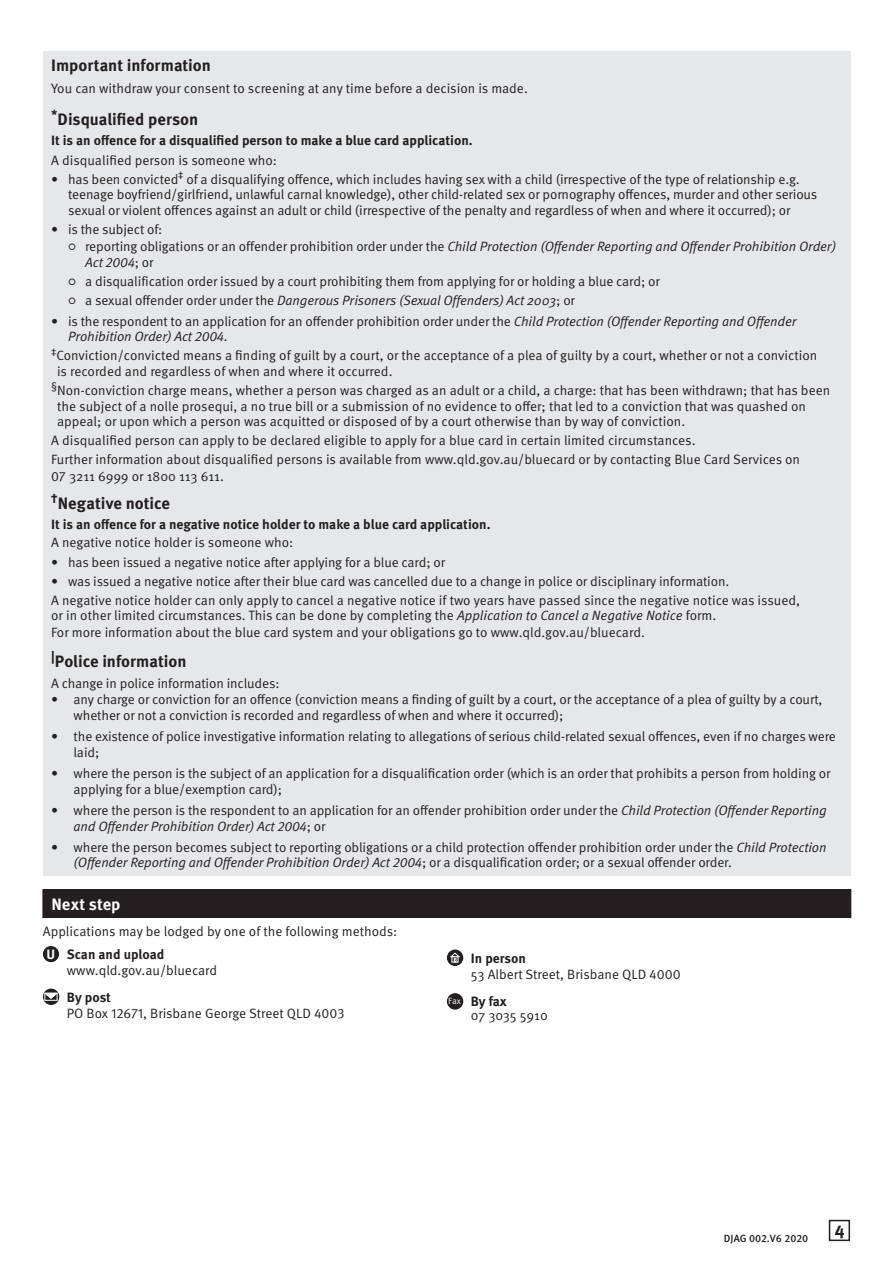
<style>
.page{position:relative;width:893px;height:1263px;background:#fff}
.page>*{position:absolute;margin:0;border:0;box-sizing:border-box;transform-origin:0 0}
.t1{font:700 18px "Meta OT";color:#231f20}
.PSBA_Section_Header{font:700 16.5px "Meta OT";letter-spacing:-.005em;color:#231f20}
.PSBA_Section_Header-2{font:700 16.5px "Meta OT";letter-spacing:.005em;color:#fff}
.PSBA_Bullets_Level_1{font:13.5px/15.8px "Meta OT";letter-spacing:-.01em;color:#231f20}
.PSBA_Bullets_Level_2{font:italic 13.5px/15.8px "Meta OT";letter-spacing:-.01em;color:#231f20}
.PSBA_Bullets_Level_1-2{font:italic 13.5px/15.8px "Meta OT";letter-spacing:-.01em;color:#231f20}
.t2{font:700 13.5px "Meta OT";color:#231f20}
.PSBA_Bullets_Level_2-2{font:13.5px "Meta OT";letter-spacing:-.01em;color:#231f20}
.PSBA_Body{font:13.5px "Meta OT";color:#231f20}
.t3{font:700 13.5px "Meta OT";color:#fff}
.t4{font:500 10.5px "Meta OT";color:#231f20}
.t5{font:9px "Meta OT";color:#fff}
.s1{font-style:normal}
.s2{font-style:italic}
.s3{font-weight:700}
</style>
<div class="page">
<div style="left:829px;top:1220px;width:21px;height:21px;border:2px solid #231f20"></div>
<div style="left:43px;top:51px;width:807px;height:825px;background:#e6e7e9"></div>
<div style="left:43px;top:890px;width:808px;height:28px;background:#231f20"></div>
<hr style="left:43px;top:889px;width:404px;height:1px;background:#231f20">
<hr style="left:447px;top:889px;width:404px;height:1px;background:#231f20">
<div style="left:43px;top:946px;width:16px;height:16px;background:#231f20;border-radius:50%"></div>
<svg style="left:43px;top:988px;width:16px;height:17px"></svg>
<div style="left:44px;top:993px;width:13px;height:8px;border:1px solid #fff"></div>
<svg style="left:44px;top:992px;width:14px;height:7px"></svg>
<svg style="left:447px;top:949px;width:16px;height:17px"></svg>
<svg style="left:450px;top:952px;width:11px;height:10px"></svg>
<div style="left:447px;top:993px;width:16px;height:16px;background:#231f20;border-radius:50%"></div>
<p class="PSBA_Section_Header" style="left:51px;top:55px;width:161px">Important information</p>
<p class="PSBA_Body" style="left:51px;top:80px;width:478px">You can withdraw your consent to screening at any time before a decision is made.</p>
<p class="PSBA_Section_Header" style="left:51px;top:108px;width:149px"><sup>*</sup>Disqualified person</p>
<p class="t2" style="left:51px;top:131px;width:423px">It is an offence for a disqualified person to make a blue card application.</p>
<p class="PSBA_Bullets_Level_1" style="left:51px;top:152px;width:227px">A disqualified person is someone who:</p>
<p class="PSBA_Bullets_Level_1" style="left:68px;top:171px;width:751px;text-indent:-17px">• has been convicted<sup>‡</sup> of a disqualifying offence, which includes having sex with a child (irrespective of the type of relationship e.g. teenage boyfriend/girlfriend, unlawful carnal knowledge), other child-related sex or pornography offences, murder and other serious sexual or violent offences against an adult or child (irrespective of the penalty and regardless of when and where it occurred); or</p>
<p class="PSBA_Bullets_Level_1" style="left:51px;top:222px;width:113px">• is the subject of:</p>
<p class="PSBA_Bullets_Level_2" style="left:85px;top:239px;width:753px"><span class="s1">reporting obligations or an offender prohibition order under the</span> Child Protection (Offender Reporting and Offender Prohibition Order)<br>Act 2004<span class="s1">; or</span></p>
<p class="PSBA_Bullets_Level_2-2" style="left:85px;top:273px;width:576px">a disqualification order issued by a court prohibiting them from applying for or holding a blue card; or</p>
<p class="PSBA_Bullets_Level_2" style="left:85px;top:293px;width:491px"><span class="s1">a sexual offender order under the</span> Dangerous Prisoners (Sexual Offenders) Act 2003<span class="s1">; or</span></p>
<p class="PSBA_Bullets_Level_1-2" style="left:68px;top:313px;width:730px;text-indent:-17px"><span class="s1">• is the respondent to an application for an offender prohibition order under the</span> Child Protection (Offender Reporting and Offender<br>Prohibition Order) Act 2004.</p>
<p class="PSBA_Bullets_Level_1" style="left:57px;top:348px;width:762px;text-indent:-6px"><sup>‡</sup>Conviction/convicted means a finding of guilt by a court, or the acceptance of a plea of guilty by a court, whether or not a conviction is recorded and regardless of when and where it occurred.</p>
<p class="PSBA_Bullets_Level_1" style="left:57px;top:383px;width:775px;text-indent:-6px"><sup>§</sup>Non-conviction charge means, whether a person was charged as an adult or a child, a charge: that has been withdrawn; that has been the subject of a nolle prosequi, a no true bill or a submission of no evidence to offer; that led to a conviction that was quashed on appeal; or upon which a person was acquitted or disposed of by a court otherwise than by way of conviction.</p>
<p class="PSBA_Bullets_Level_1" style="left:51px;top:433px;width:646px">A disqualified person can apply to be declared eligible to apply for a blue card in certain limited circumstances.</p>
<p class="PSBA_Bullets_Level_1" style="left:51px;top:452px;width:750px;line-height:16.2px">Further information about disqualified persons is available from www.qld.gov.au/bluecard or by contacting Blue Card Services on<br>07 3211 6999 or 1800 113 611.</p>
<p class="PSBA_Section_Header" style="left:51px;top:493px;width:120px"><sup>†</sup>Negative notice</p>
<p class="t2" style="left:51px;top:516px;width:441px">It is an offence for a negative notice holder to make a blue card application.</p>
<p class="PSBA_Bullets_Level_1" style="left:51px;top:534px;width:244px">A negative notice holder is someone who:</p>
<p class="PSBA_Bullets_Level_1" style="left:51px;top:554px;width:396px">• has been issued a negative notice after applying for a blue card; or</p>
<p class="PSBA_Bullets_Level_1" style="left:51px;top:573px;width:680px">• was issued a negative notice after their blue card was cancelled due to a change in police or disciplinary information.</p>
<p class="PSBA_Bullets_Level_1" style="left:51px;top:592px;width:750px">A negative notice holder can only apply to cancel a negative notice if two years have passed since the negative notice was issued, or in other limited circumstances. This can be done by completing the <span class="s2">Application to Cancel a Negative Notice</span> form.</p>
<p class="PSBA_Bullets_Level_1" style="left:51px;top:625px;width:595px">For more information about the blue card system and your obligations go to www.qld.gov.au/bluecard.</p>
<p class="PSBA_Section_Header" style="left:51px;top:650px;width:137px"><sup>|</sup>Police information</p>
<p class="PSBA_Bullets_Level_1" style="left:51px;top:675px;width:230px">A change in police information includes:</p>
<p class="PSBA_Bullets_Level_1" style="left:74px;top:692px;width:750px;text-indent:-22px">• any charge or conviction for an offence (conviction means a finding of guilt by a court, or the acceptance of a plea of guilty by a court, whether or not a conviction is recorded and regardless of when and where it occurred);</p>
<p class="PSBA_Bullets_Level_1" style="left:74px;top:729px;width:764px;text-indent:-22px">• the existence of police investigative information relating to allegations of serious child-related sexual offences, even if no charges were laid;</p>
<p class="PSBA_Bullets_Level_1" style="left:74px;top:766px;width:758px;text-indent:-22px">• where the person is the subject of an application for a disqualification order (which is an order that prohibits a person from holding or applying for a blue/exemption card);</p>
<p class="PSBA_Bullets_Level_1" style="left:74px;top:802px;width:755px;text-indent:-22px">• where the person is the respondent to an application for an offender prohibition order under the <span class="s2">Child Protection (Offender Reporting and Offender Prohibition Order) Act 2004</span>; or</p>
<p class="PSBA_Bullets_Level_1" style="left:74px;top:839px;width:754px;text-indent:-22px">• where the person becomes subject to reporting obligations or a child protection offender prohibition order under the <span class="s2">Child Protection (Offender Reporting and Offender Prohibition Order) Act 2004</span>; or a disqualification order; or a sexual offender order.</p>
<p class="PSBA_Section_Header-2" style="left:51px;top:893px;width:71px">Next step</p>
<p class="PSBA_Bullets_Level_1" style="left:43px;top:923px;width:356px">Applications may be lodged by one of the following methods:</p>
<p class="t3" style="left:47px;top:946px;width:10px">U</p>
<p class="PSBA_Bullets_Level_1" style="left:67px;top:946px;width:152px;line-height:16.2px"><span class="s3">Scan and upload </span>www.qld.gov.au/bluecard</p>
<p class="PSBA_Bullets_Level_1" style="left:67px;top:989px;width:279px;line-height:16.2px"><span class="s3">By post<br></span>PO Box 12671, Brisbane George Street QLD 4003</p>
<p class="PSBA_Bullets_Level_1" style="left:471px;top:950px;width:211px;line-height:16.2px"><span class="s3">In person<br></span>53 Albert Street, Brisbane QLD 4000</p>
<p class="t5" style="left:448px;top:996px;width:14px">Fax</p>
<p class="PSBA_Bullets_Level_1" style="left:471px;top:994px;width:78px;line-height:14.4px"><span class="s3">By fax<br></span>07 3035 5910</p>
<p class="t4" style="left:724px;top:1231px;width:86px">DJAG 002.V6 2020</p>
<h1 class="t1" style="left:835px;top:1217px;width:11px">4</h1>
</div>
